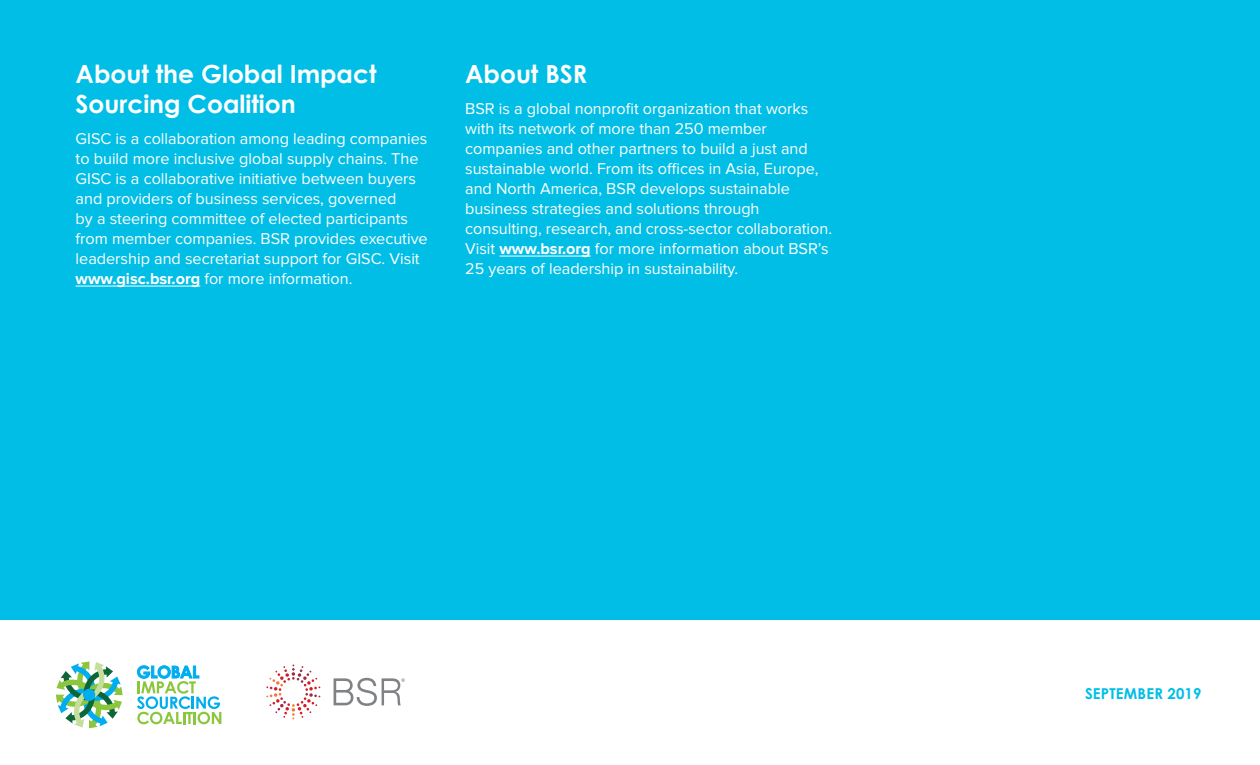
<style>
.page{position:relative;width:1260px;height:765px;background:#00bee6}
.page>*{position:absolute;margin:0;border:0;box-sizing:border-box;transform-origin:0 0}
.H3_Section_Headers{font:700 25px/30px "Century Gothic";color:#fff}
.Body{font:16.25px/20px "Proxima Nova";color:#fff}
.H4_Paragraph_Headers{font:700 15px "Century Gothic";letter-spacing:.01em;color:#00bee6}
.s1{font-weight:700}
</style>
<div class="page">
<div style="left:0;top:620px;width:1260px;height:145px;background:#fff"></div>
<svg style="left:137px;top:665px;width:84px;height:59px"></svg>
<svg style="left:56px;top:661px;width:67px;height:67px"></svg>
<div style="left:83px;top:689px;width:12px;height:12px;background:#00aeef;border-radius:50%"></div>
<svg style="left:266px;top:665px;width:54px;height:54px"></svg>
<svg style="left:334px;top:678px;width:71px;height:28px"></svg>
<hr style="left:76px;top:286px;width:124px;height:1px;background:#fff">
<hr style="left:500px;top:256px;width:91px;height:1px;background:#fff">
<p class="H3_Section_Headers" style="left:76px;top:58px;width:302px">About the Global Impact<br>Sourcing Coalition</p>
<p class="Body" style="left:76px;top:129px;width:354px">GISC is a collaboration among leading companies to build more inclusive global supply chains. The GISC is a collaborative initiative between buyers and providers of business services, governed<br>by a steering committee of elected participants from member companies. BSR provides executive leadership and secretariat support for GISC. Visit <span class="s1">www.gisc.bsr.org</span> for more information.</p>
<p class="H3_Section_Headers" style="left:465px;top:58px;width:124px">About BSR</p>
<p class="Body" style="left:465px;top:99px;width:369px">BSR is a global nonprofit organization that works with its network of more than 250 member companies and other partners to build a just and sustainable world. From its offices in Asia, Europe, and North America, BSR develops sustainable business strategies and solutions through consulting, research, and cross-sector collaboration.<br>Visit <span class="s1">www.bsr.org</span> for more information about BSR’s 25 years of leadership in sustainability.</p>
<p class="H4_Paragraph_Headers" style="left:1085px;top:684px;width:118px">SEPTEMBER 2019</p>
</div>
